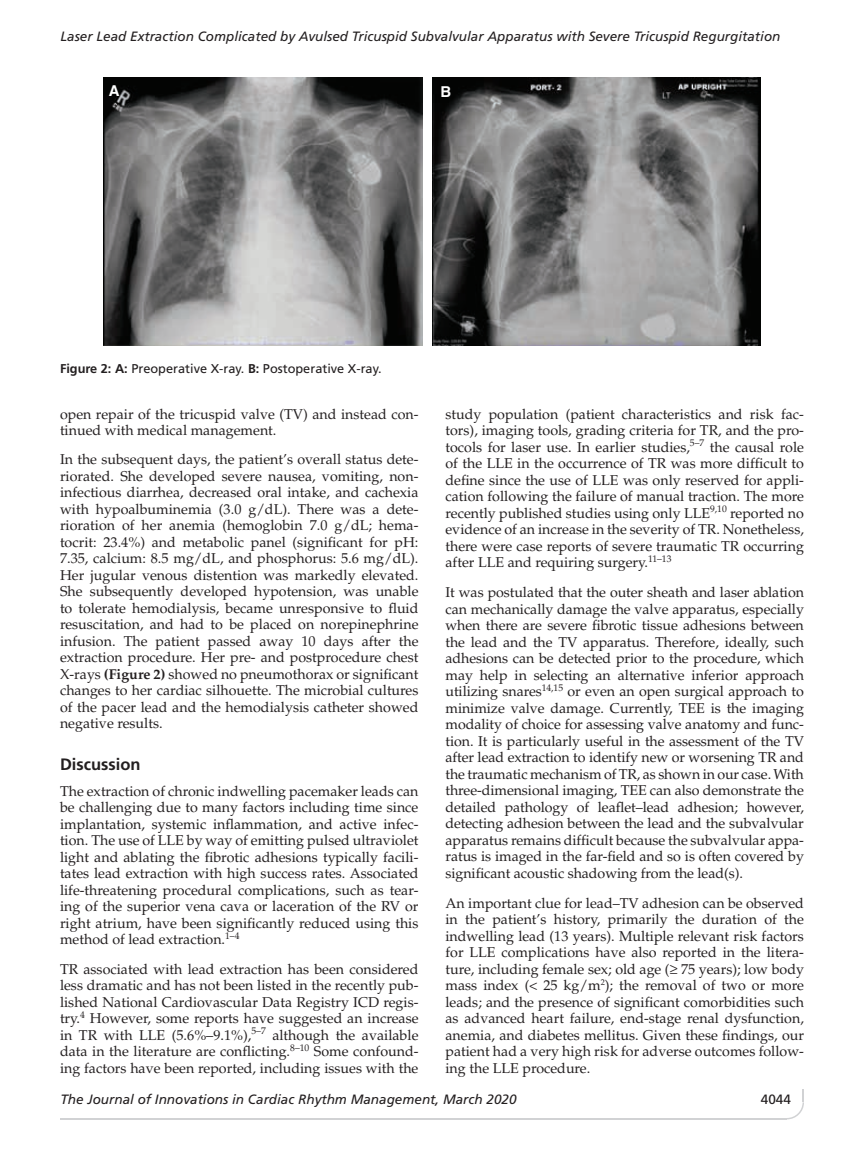
<style>
.page{position:relative;width:864px;height:1161px;background:#fff}
.page>*{position:absolute;margin:0;border:0;box-sizing:border-box;transform-origin:0 0}
.heading1{font:700 16.5px "Frutiger";color:#231f20}
.IMG{font:700 15px "Helvetica";color:#fff}
.Body_above_space{font:14.25px/16.5px "Palatino";color:#231f20;text-align:justify}
.Body{font:14.25px/16.5px "Palatino";color:#231f20;text-align:justify}
.Table_Header{font:italic 13.5px "Frutiger";color:#231f20}
.Table_Header-2{font:13.5px "Frutiger";color:#231f20}
.Figure_Caption{font:12.75px "Frutiger";color:#231f20}
.s1{font-weight:700}
</style>
<div class="page">
<img style="left:103px;top:78px;width:319px;height:268px">
<img style="left:432px;top:78px;width:329px;height:268px">
<hr style="left:60px;top:1118px;width:727px;height:1px;background:#d1d2d4">
<svg style="left:787px;top:1090px;width:17px;height:29px"></svg>
<p class="Table_Header" style="left:60px;top:28px;width:722px">Laser Lead Extraction Complicated by Avulsed Tricuspid Subvalvular Apparatus with Severe Tricuspid Regurgitation</p>
<p class="IMG" style="left:109px;top:81px;width:12px">A</p>
<p class="IMG" style="left:441px;top:83px;width:12px">B</p>
<p class="Figure_Caption" style="left:60px;top:361px;width:323px"><span class="s1">Figure 2: A:</span> Preoperative X-ray. <span class="s1">B:</span> Postoperative X-ray.</p>
<p class="Body_above_space" style="left:60px;top:406px;width:360px">open repair of the tricuspid valve (TV) and instead con&shy;tinued with medical management.</p>
<p class="Body_above_space" style="left:60px;top:451px;width:360px">In the subsequent days, the patient’s overall status dete&shy;riorated. She developed severe nausea, vomiting, non&shy;infectious diarrhea, decreased oral intake, and cachexia with hypoalbuminemia (3.0 g/dL). There was a dete&shy;rioration of her anemia (hemoglobin 7.0 g/dL; hema&shy;tocrit: 23.4%) and metabolic panel (significant for pH:<br>7.35, calcium: 8.5 mg/dL, and phosphorus: 5.6 mg/dL).<br>Her jugular venous distention was markedly elevated.<br>She subsequently developed hypotension, was unable to tolerate hemodialysis, became unresponsive to fluid resuscitation, and had to be placed on norepinephrine infusion. The patient passed away 10 days after the extraction procedure. Her pre- and postprocedure chest X-rays <span class="s1">(Figure 2)</span> showed no pneumothorax or significant changes to her cardiac silhouette. The microbial cultures of the pacer lead and the hemodialysis catheter showed negative results.</p>
<p class="heading1" style="left:60px;top:755px;width:82px">Discussion</p>
<p class="Body" style="left:60px;top:783px;width:360px">The extraction of chronic indwelling pacemaker leads can be challenging due to many factors including time since implantation, systemic inflammation, and active infec&shy;tion. The use of LLE by way of emitting pulsed ultraviolet light and ablating the fibrotic adhesions typically facili&shy;tates lead extraction with high success rates. Associated life-threatening procedural complications, such as tear&shy;ing of the superior vena cava or laceration of the RV or right atrium, have been significantly reduced using this method of lead extraction.<sup>1–4</sup></p>
<p class="Body_above_space" style="left:60px;top:961px;width:360px">TR associated with lead extraction has been considered less dramatic and has not been listed in the recently pub&shy;lished National Cardiovascular Data Registry ICD regis&shy;try.<sup>4</sup> However, some reports have suggested an increase in TR with LLE (5.6%–9.1%),<sup>5–7</sup> although the available data in the literature are conflicting.<sup>8–10</sup> Some confound&shy;ing factors have been reported, including issues with the</p>
<p class="Body_above_space" style="left:446px;top:406px;width:360px">study population (patient characteristics and risk fac&shy;tors), imaging tools, grading criteria for TR, and the pro&shy;tocols for laser use. In earlier studies,<sup>5–7</sup> the causal role of the LLE in the occurrence of TR was more difficult to define since the use of LLE was only reserved for appli&shy;cation following the failure of manual traction. The more recently published studies using only LLE<sup>9,10</sup> reported no evidence of an increase in the severity of TR. Nonetheless, there were case reports of severe traumatic TR occurring after LLE and requiring surgery.<sup>11–13</sup></p>
<p class="Body_above_space" style="left:446px;top:584px;width:360px">It was postulated that the outer sheath and laser ablation can mechanically damage the valve apparatus, especially when there are severe fibrotic tissue adhesions between the lead and the TV apparatus. Therefore, ideally, such adhesions can be detected prior to the procedure, which may help in selecting an alternative inferior approach utilizing snares<sup>14,15</sup> or even an open surgical approach to minimize valve damage. Currently, TEE is the imaging modality of choice for assessing valve anatomy and func&shy;tion. It is particularly useful in the assessment of the TV after lead extraction to identify new or worsening TR and the traumatic mechanism of TR, as shown in our case. With three-dimensional imaging, TEE can also demonstrate the detailed pathology of leaflet–lead adhesion; however, detecting adhesion between the lead and the subvalvular apparatus remains difficult because the subvalvular appa&shy;ratus is imaged in the far-field and so is often covered by significant acoustic shadowing from the lead(s).</p>
<p class="Body_above_space" style="left:446px;top:895px;width:360px">An important clue for lead–TV adhesion can be observed in the patient’s history, primarily the duration of the indwelling lead (13 years). Multiple relevant risk factors for LLE complications have also reported in the litera&shy;ture, including female sex; old age (≥ 75 years); low body mass index ( 25 kg/m<sup>2</sup>); the removal of two or more leads; and the presence of significant comorbidities such as advanced heart failure, end-stage renal dysfunction, anemia, and diabetes mellitus. Given these findings, our patient had a very high risk for adverse outcomes follow&shy;ing the LLE procedure.</p>
<p class="Table_Header" style="left:60px;top:1092px;width:458px">The Journal of Innovations in Cardiac Rhythm Management, March 2020</p>
<p class="Table_Header-2" style="left:761px;top:1092px;width:32px">4044</p>
</div>
